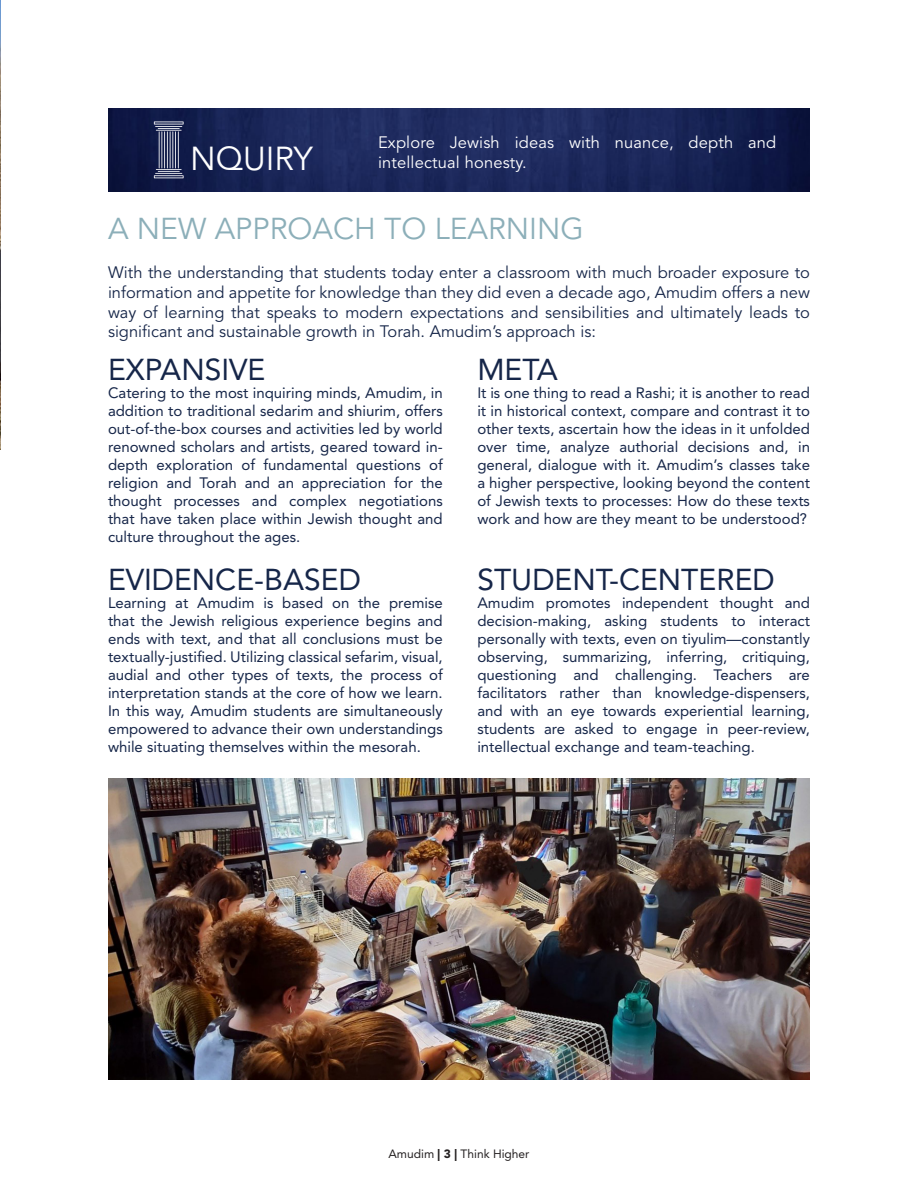
<style>
.page{position:relative;width:918px;height:1188px;background:#fff}
.page>*{position:absolute;margin:0;border:0;box-sizing:border-box;transform-origin:0 0}
.t1{font:33px "Avenir LT Std";color:#fff}
.t2{font:30px "Avenir LT Std";color:#162649}
.t3{font:30px "Avenir LT Std";color:#8cafb9}
.t4{font:16.5px/19.8px "Avenir LT Std";color:#162649;text-align:justify}
.t5{font:16.5px/19.8px "Avenir LT Std";letter-spacing:.01em;color:#fff}
.t6{font:15px/18px "Avenir LT Std";color:#162649;text-align:justify}
.t7{font:12px "Avenir LT Std";color:#231f20}
.s1{font-weight:900}
</style>
<div class="page">
<img style="left:0;top:0;width:1px;height:449px">
<img style="left:108px;top:108px;width:702px;height:84px">
<hr style="left:154px;top:122px;width:30px;height:2px;background:#fff">
<svg style="left:155px;top:126px;width:27px;height:5px"></svg>
<hr style="left:159px;top:131px;width:1px;height:37px;background:#fff">
<hr style="left:161px;top:131px;width:1px;height:37px;background:#fff">
<hr style="left:164px;top:131px;width:1px;height:37px;background:#fff">
<hr style="left:167px;top:131px;width:1px;height:37px;background:#fff">
<hr style="left:170px;top:131px;width:1px;height:37px;background:#fff">
<hr style="left:172px;top:131px;width:1px;height:37px;background:#fff">
<hr style="left:175px;top:131px;width:1px;height:37px;background:#fff">
<hr style="left:178px;top:131px;width:1px;height:37px;background:#fff">
<hr style="left:154px;top:175px;width:30px;height:3px;background:#fff">
<svg style="left:155px;top:169px;width:28px;height:8px"></svg>
<img style="left:108px;top:779px;width:702px;height:301px">
<p class="t1" style="left:190px;top:140px;width:124px">NQUIRY</p>
<p class="t5" style="left:378px;top:133px;width:400px">Explore Jewish ideas with nuance, depth and intellectual honesty.</p>
<p class="t3" style="left:108px;top:211px;width:477px">A NEW APPROACH TO LEARNING</p>
<p class="t4" style="left:108px;top:263px;width:704px">With the understanding that students today enter a classroom with much broader exposure to information and appetite for knowledge than they did even a decade ago, Amudim offers a new way of learning that speaks to modern expectations and sensibilities and ultimately leads to significant and sustainable growth in Torah. Amudim’s approach is:</p>
<p class="t2" style="left:108px;top:352px;width:159px">EXPANSIVE</p>
<p class="t6" style="left:108px;top:384px;width:336px">Catering to the most inquiring minds, Amudim, in addition to traditional sedarim and shiurim, offers out-of-the-box courses and activities led by world renowned scholars and artists, geared toward in&shy;depth exploration of fundamental questions of religion and Torah and an appreciation for the thought processes and complex negotiations that have taken place within Jewish thought and culture throughout the ages.</p>
<p class="t2" style="left:108px;top:562px;width:254px">EVIDENCE-BASED</p>
<p class="t6" style="left:108px;top:594px;width:336px">Learning at Amudim is based on the premise that the Jewish religious experience begins and ends with text, and that all conclusions must be textually-justified. Utilizing classical sefarim, visual, audial and other types of texts, the process of interpretation stands at the core of how we learn.<br>In this way, Amudim students are simultaneously empowered to advance their own understandings while situating themselves within the mesorah.</p>
<p class="t2" style="left:477px;top:352px;width:82px">META</p>
<p class="t6" style="left:477px;top:384px;width:334px">It is one thing to read a Rashi; it is another to read it in historical context, compare and contrast it to other texts, ascertain how the ideas in it unfolded over time, analyze authorial decisions and, in general, dialogue with it. Amudim’s classes take a higher perspective, looking beyond the content of Jewish texts to processes: How do these texts work and how are they meant to be understood?</p>
<p class="t2" style="left:477px;top:562px;width:299px">STUDENT-CENTERED</p>
<p class="t6" style="left:477px;top:594px;width:334px">Amudim promotes independent thought and decision-making, asking students to interact personally with texts, even on tiyulim—constantly observing, summarizing, inferring, critiquing, questioning and challenging. Teachers are facilitators rather than knowledge-dispensers, and with an eye towards experiential learning, students are asked to engage in peer-review, intellectual exchange and team-teaching.</p>
<p class="t7" style="left:388px;top:1147px;width:143px">Amudim <span class="s1">| 3 |</span> Think Higher</p>
</div>
